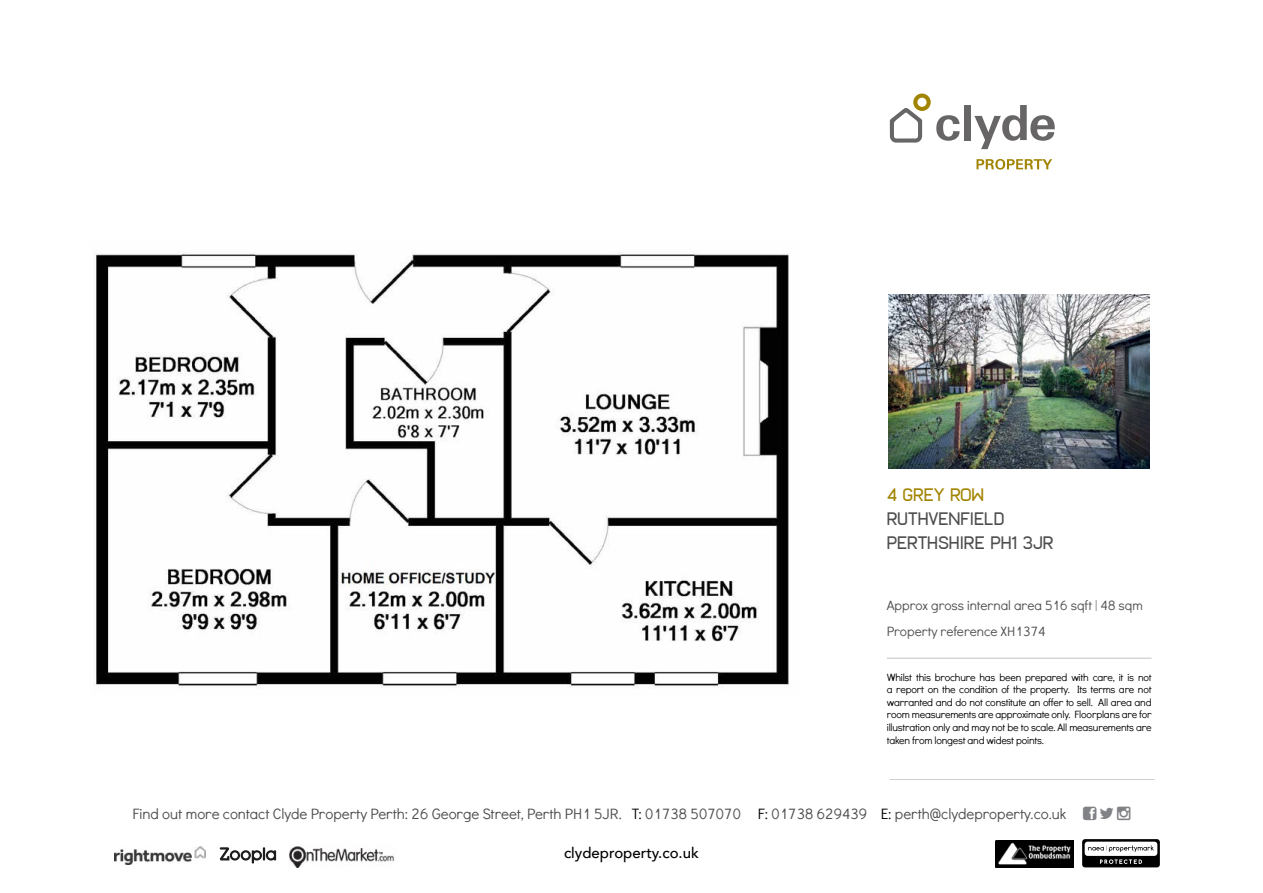
<style>
.page{position:relative;width:1263px;height:893px;background:#fff}
.page>*{position:absolute;margin:0;border:0;box-sizing:border-box;transform-origin:0 0}
.t1{font:18px/24px "Frank";color:#4d4d4f}
.t2{font:18px "Frank";color:#a28400}
.t3{font:15px "Didact Gothic";color:#4d4d4f}
.t4{font:500 15px "Avenir";color:#000}
.t5{font:13.5px/25.5px "Didact Gothic";color:#4f4f51}
.t6{font:10.5px/12.6px "Didact Gothic";letter-spacing:-.02em;color:#000;text-align:justify}
.s1{color:#000}
</style>
<div class="page">
<div style="left:913px;top:94px;width:18px;height:17px;border:4px solid #a18400;border-radius:50%"></div>
<svg style="left:936px;top:115px;width:23px;height:26px"></svg>
<div style="left:964px;top:105px;width:7px;height:35px;background:#676566"></div>
<svg style="left:974px;top:105px;width:81px;height:44px"></svg>
<svg style="left:976px;top:159px;width:76px;height:11px"></svg>
<svg style="left:890px;top:106px;width:34px;height:37px"></svg>
<hr style="left:887px;top:658px;width:264px;height:1px;background:#808285">
<hr style="left:890px;top:779px;width:264px;height:1px;background:#808285">
<img style="left:995px;top:840px;width:78px;height:27px">
<svg style="left:1082px;top:839px;width:78px;height:28px"></svg>
<img style="left:289px;top:846px;width:106px;height:22px">
<img style="left:114px;top:846px;width:92px;height:19px">
<svg style="left:220px;top:847px;width:56px;height:17px"></svg>
<img style="left:95px;top:250px;width:694px;height:439px">
<img style="left:888px;top:294px;width:262px;height:174px">
<h1 class="t2" style="left:887px;top:483px;width:99px">4 GREY ROW</h1>
<h1 class="t1" style="left:887px;top:507px;width:168px">RUTHVENFIELD<br>PERTHSHIRE PH1 3JR</h1>
<p class="t5" style="left:887px;top:592px;width:257px">Approx gross internal area 516 sqft | 48 sqm<br>Property reference XH1374</p>
<p class="t6" style="left:887px;top:670px;width:266px">Whilst this brochure has been prepared with care, it is not a report on the condition of the property. Its terms are not warranted and do not constitute an offer to sell. All area and room measurements are approximate only. Floorplans are for illustration only and may not be to scale. All measurements are taken from longest and widest points.</p>
<h2 class="t3" style="left:133px;top:803px;width:935px">Find out more contact Clyde Property Perth: 26 George Street, Perth PH1 5JR. <span class="s1">T:</span> 01738 507070 <span class="s1">F:</span> 01738 629439 <span class="s1">E:</span> perth@clydeproperty.co.uk</h2>
<h2 class="t4" style="left:564px;top:840px;width:136px">clydeproperty.co.uk</h2>
</div>
